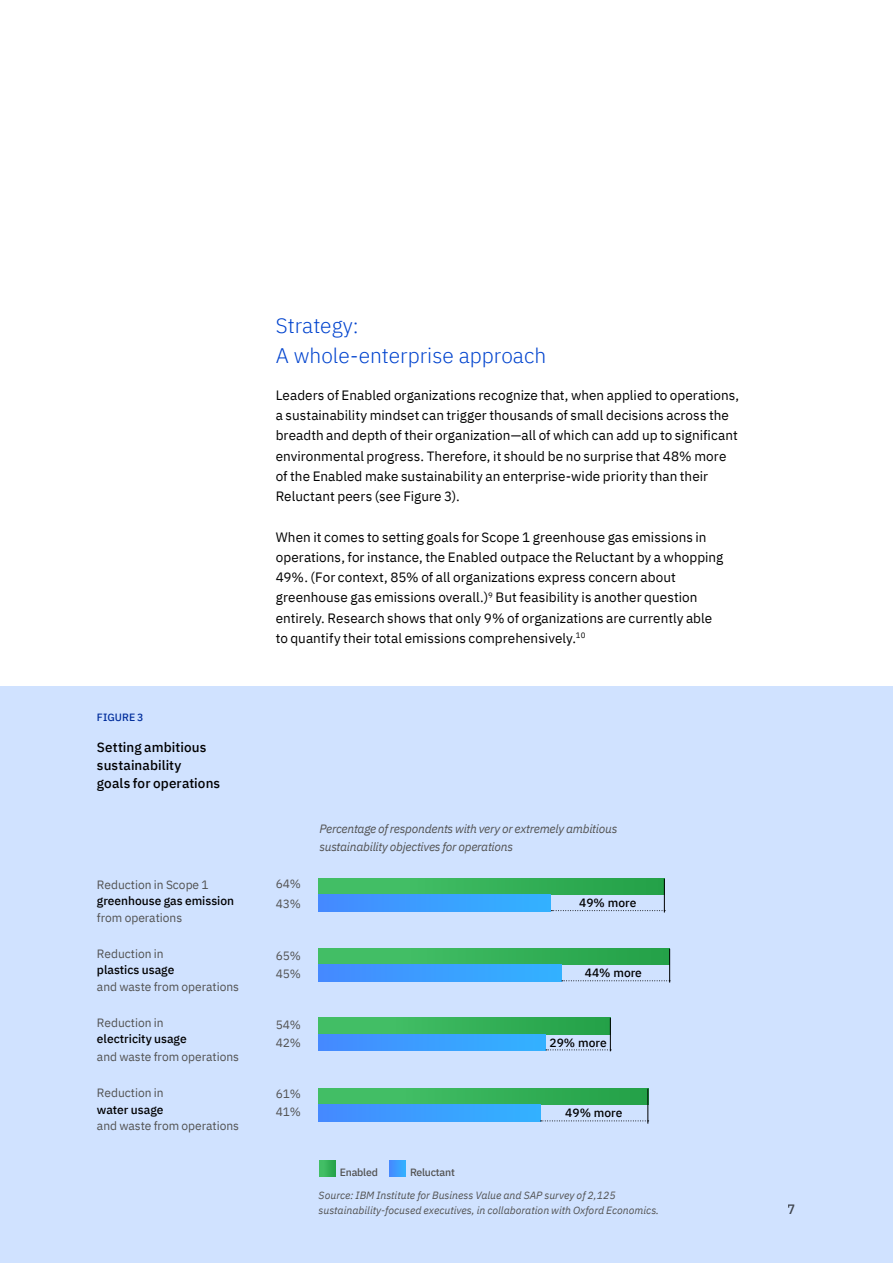
<style>
.page{position:relative;width:893px;height:1263px;background:#fff}
.page>*{position:absolute;margin:0;border:0;box-sizing:border-box;transform-origin:0 0}
.t1{font:300 21px/30px "IBM Plex Sans";color:#0043ce}
.t2{font:13.5px/20.2px "IBM Plex Sans";letter-spacing:.005em;color:#000}
.t3{font:500 13.5px/18px "IBM Plex Sans";letter-spacing:.005em;color:#000}
.t4{font:12px/18px "IBM Plex Sans";color:#525252}
.t5{font:500 12px "IBM Plex Sans";color:#000}
.t6{font:italic 12px/18px "IBM Plex Sans";letter-spacing:-.02em;color:#525252}
.t7{font:italic 10.5px/15px "IBM Plex Sans";color:#525252}
.t8{font:500 10.5px "IBM Plex Sans";letter-spacing:-.02em;color:#525252}
.t9{font:500 10.5px "IBM Plex Sans";letter-spacing:.01em;color:#002d9c}
</style>
<div class="page">
<div style="left:0;top:686px;width:893px;height:577px;background:#d0e2ff"></div>
<div style="left:319px;top:1088px;width:329px;height:16px;background:linear-gradient(to right,#48c36a,#24a148)"></div>
<hr style="left:648px;top:1088px;width:1px;height:35px;background:#000">
<div style="left:319px;top:1104px;width:221px;height:17px;background:linear-gradient(to right,#458aff,#32b3ff)"></div>
<svg style="left:551px;top:910px;width:113px;height:1px"></svg>
<svg style="left:319px;top:1160px;width:16px;height:16px"></svg>
<svg style="left:390px;top:1160px;width:16px;height:16px"></svg>
<div style="left:319px;top:878px;width:345px;height:17px;background:linear-gradient(to right,#48c36a,#24a148)"></div>
<hr style="left:664px;top:878px;width:1px;height:34px;background:#000">
<div style="left:319px;top:895px;width:232px;height:16px;background:linear-gradient(to right,#458aff,#32b3ff)"></div>
<div style="left:319px;top:948px;width:351px;height:17px;background:linear-gradient(to right,#48c36a,#24a148)"></div>
<div style="left:319px;top:965px;width:243px;height:16px;background:linear-gradient(to right,#458aff,#32b3ff)"></div>
<div style="left:319px;top:1018px;width:291px;height:16px;background:linear-gradient(to right,#48c36a,#24a148)"></div>
<hr style="left:610px;top:1018px;width:1px;height:33px;background:#000">
<div style="left:319px;top:1034px;width:226px;height:16px;background:linear-gradient(to right,#458aff,#32b3ff)"></div>
<svg style="left:562px;top:980px;width:107px;height:1px"></svg>
<svg style="left:546px;top:1049px;width:65px;height:1px"></svg>
<svg style="left:541px;top:1120px;width:108px;height:1px"></svg>
<hr style="left:669px;top:948px;width:1px;height:34px;background:#000">
<p class="t9" style="left:97px;top:709px;width:48px">FIGURE 3</p>
<p class="t3" style="left:97px;top:737px;width:125px">Setting ambitious sustainability<br>goals for operations</p>
<p class="t4" style="left:97px;top:874px;width:113px">Reduction in Scope 1</p>
<p class="t5" style="left:97px;top:891px;width:139px">greenhouse gas emission</p>
<p class="t4" style="left:97px;top:907px;width:87px">from operations</p>
<p class="t4" style="left:97px;top:943px;width:68px">Reduction in</p>
<p class="t5" style="left:97px;top:960px;width:79px">plastics usage</p>
<p class="t4" style="left:97px;top:976px;width:144px">and waste from operations</p>
<p class="t4" style="left:97px;top:1012px;width:68px">Reduction in</p>
<p class="t5" style="left:97px;top:1029px;width:91px">electricity usage</p>
<p class="t4" style="left:97px;top:1046px;width:144px">and waste from operations</p>
<p class="t4" style="left:97px;top:1082px;width:68px">Reduction in</p>
<p class="t5" style="left:97px;top:1100px;width:68px">water usage</p>
<p class="t4" style="left:97px;top:1115px;width:144px">and waste from operations</p>
<h1 class="t1" style="left:276px;top:308px;width:272px">Strategy:<br>A whole-enterprise approach</h1>
<p class="t2" style="left:276px;top:384px;width:465px">Leaders of Enabled organizations recognize that, when applied to operations, a sustainability mindset can trigger thousands of small decisions across the breadth and depth of their organization—all of which can add up to significant environmental progress. Therefore, it should be no surprise that 48% more of the Enabled make sustainability an enterprise-wide priority than their Reluctant peers (see Figure 3).</p>
<p class="t2" style="left:276px;top:525px;width:449px">When it comes to setting goals for Scope 1 greenhouse gas emissions in operations, for instance, the Enabled outpace the Reluctant by a whopping 49%. (For context, 85% of all organizations express concern about greenhouse gas emissions overall.)<sup>9</sup> But feasibility is another question entirely. Research shows that only 9% of organizations are currently able to quantify their total emissions comprehensively.<sup>10</sup></p>
<p class="t4" style="left:276px;top:873px;width:27px;line-height:19.5px">64%<br>43%</p>
<p class="t4" style="left:276px;top:946px;width:27px">65%<br>45%</p>
<p class="t4" style="left:276px;top:1015px;width:27px">54%<br>42%</p>
<p class="t4" style="left:276px;top:1084px;width:27px">61%<br>41%</p>
<p class="t6" style="left:319px;top:818px;width:299px">Percentage of respondents with very or extremely ambitious sustainability objectives for operations</p>
<p class="t5" style="left:579px;top:893px;width:59px">49% more</p>
<p class="t5" style="left:585px;top:963px;width:59px">44% more</p>
<p class="t5" style="left:549px;top:1033px;width:59px">29% more</p>
<p class="t5" style="left:565px;top:1103px;width:59px">49% more</p>
<p class="t8" style="left:340px;top:1164px;width:40px">Enabled</p>
<p class="t8" style="left:410px;top:1164px;width:46px">Reluctant</p>
<p class="t7" style="left:319px;top:1186px;width:342px">Source: IBM Institute for Business Value and SAP survey of 2,125 sustainability-focused executives, in collaboration with Oxford Economics.</p>
<p class="t3" style="left:788px;top:1199px;width:10px">7</p>
</div>
